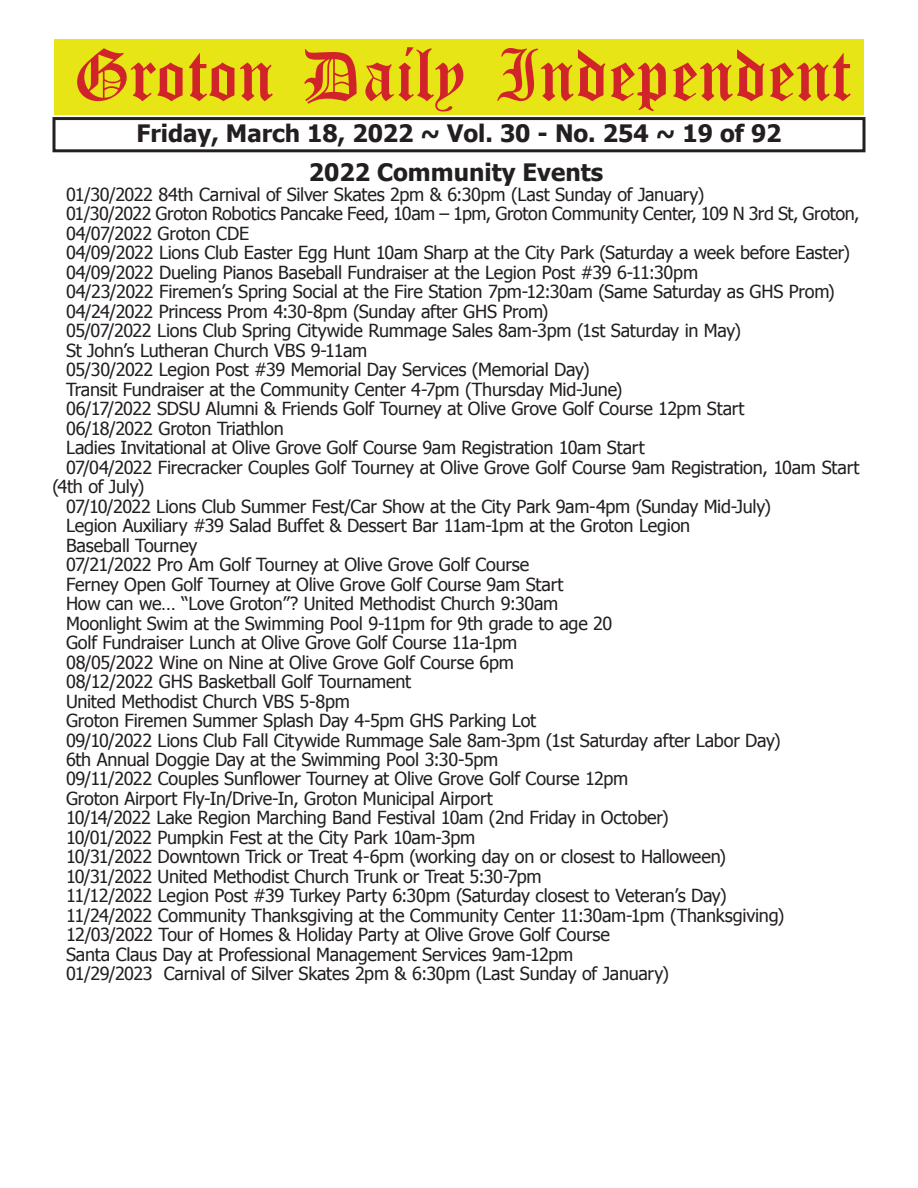
<style>
.page{position:relative;width:918px;height:1188px;background:#fff}
.page>*{position:absolute;margin:0;border:0;box-sizing:border-box;transform-origin:0 0}
.t1{font:54px "Old English Five";color:#d1232a}
.t2{font:700 24px "Tahoma";color:#231f20}
.t3{font:18px "Tahoma";letter-spacing:-.015em;color:#231f20}
</style>
<div class="page">
<div style="left:52px;top:117px;width:814px;height:35px;border:3px solid #231f20"></div>
<div style="left:54px;top:40px;width:810px;height:75px;background:#e7e515"></div>
<h1 class="t1" style="left:73px;top:50px;width:779px">Groton Daily Independent</h1>
<h2 class="t2" style="left:137px;top:116px;width:647px">Friday, March 18, 2022 ~ Vol. 30 - No. 254 ~ 19 of 92</h2>
<h2 class="t2" style="left:309px;top:156px;width:296px">2022 Community Events</h2>
<p class="t3" style="left:66px;top:182px;width:640px">01/30/2022 84th Carnival of Silver Skates 2pm &amp; 6:30pm (Last Sunday of January)</p>
<p class="t3" style="left:66px;top:202px;width:795px">01/30/2022 Groton Robotics Pancake Feed, 10am – 1pm, Groton Community Center, 109 N 3rd St, Groton,</p>
<p class="t3" style="left:66px;top:221px;width:185px">04/07/2022 Groton CDE</p>
<p class="t3" style="left:66px;top:241px;width:785px">04/09/2022 Lions Club Easter Egg Hunt 10am Sharp at the City Park (Saturday a week before Easter)</p>
<p class="t3" style="left:66px;top:260px;width:634px">04/09/2022 Dueling Pianos Baseball Fundraiser at the Legion Post #39 6-11:30pm</p>
<p class="t3" style="left:66px;top:280px;width:770px">04/23/2022 Firemen’s Spring Social at the Fire Station 7pm-12:30am (Same Saturday as GHS Prom)</p>
<p class="t3" style="left:66px;top:299px;width:484px">04/24/2022 Princess Prom 4:30-8pm (Sunday after GHS Prom)</p>
<p class="t3" style="left:66px;top:319px;width:677px">05/07/2022 Lions Club Spring Citywide Rummage Sales 8am-3pm (1st Saturday in May)</p>
<p class="t3" style="left:66px;top:338px;width:303px">St John’s Lutheran Church VBS 9-11am</p>
<p class="t3" style="left:66px;top:358px;width:525px">05/30/2022 Legion Post #39 Memorial Day Services (Memorial Day)</p>
<p class="t3" style="left:66px;top:377px;width:558px">Transit Fundraiser at the Community Center 4-7pm (Thursday Mid-June)</p>
<p class="t3" style="left:66px;top:396px;width:680px">06/17/2022 SDSU Alumni &amp; Friends Golf Tourney at Olive Grove Golf Course 12pm Start</p>
<p class="t3" style="left:66px;top:416px;width:219px">06/18/2022 Groton Triathlon</p>
<p class="t3" style="left:66px;top:435px;width:580px">Ladies Invitational at Olive Grove Golf Course 9am Registration 10am Start</p>
<p class="t3" style="left:66px;top:455px;width:795px">07/04/2022 Firecracker Couples Golf Tourney at Olive Grove Golf Course 9am Registration, 10am Start</p>
<p class="t3" style="left:52px;top:474px;width:93px">(4th of July)</p>
<p class="t3" style="left:66px;top:494px;width:707px">07/10/2022 Lions Club Summer Fest/Car Show at the City Park 9am-4pm (Sunday Mid-July)</p>
<p class="t3" style="left:66px;top:513px;width:626px">Legion Auxiliary #39 Salad Buffet &amp; Dessert Bar 11am-1pm at the Groton Legion</p>
<p class="t3" style="left:66px;top:533px;width:133px">Baseball Tourney</p>
<p class="t3" style="left:66px;top:552px;width:465px">07/21/2022 Pro Am Golf Tourney at Olive Grove Golf Course</p>
<p class="t3" style="left:66px;top:572px;width:499px">Ferney Open Golf Tourney at Olive Grove Golf Course 9am Start</p>
<p class="t3" style="left:66px;top:591px;width:494px">How can we… “Love Groton”? United Methodist Church 9:30am</p>
<p class="t3" style="left:66px;top:611px;width:548px">Moonlight Swim at the Swimming Pool 9-11pm for 9th grade to age 20</p>
<p class="t3" style="left:66px;top:630px;width:453px">Golf Fundraiser Lunch at Olive Grove Golf Course 11a-1pm</p>
<p class="t3" style="left:66px;top:650px;width:450px">08/05/2022 Wine on Nine at Olive Grove Golf Course 6pm</p>
<p class="t3" style="left:66px;top:669px;width:347px">08/12/2022 GHS Basketball Golf Tournament</p>
<p class="t3" style="left:66px;top:689px;width:285px">United Methodist Church VBS 5-8pm</p>
<p class="t3" style="left:66px;top:708px;width:472px">Groton Firemen Summer Splash Day 4-5pm GHS Parking Lot</p>
<p class="t3" style="left:66px;top:728px;width:716px">09/10/2022 Lions Club Fall Citywide Rummage Sale 8am-3pm (1st Saturday after Labor Day)</p>
<p class="t3" style="left:66px;top:747px;width:434px">6th Annual Doggie Day at the Swimming Pool 3:30-5pm</p>
<p class="t3" style="left:66px;top:767px;width:564px">09/11/2022 Couples Sunflower Tourney at Olive Grove Golf Course 12pm</p>
<p class="t3" style="left:66px;top:786px;width:428px">Groton Airport Fly-In/Drive-In, Groton Municipal Airport</p>
<p class="t3" style="left:66px;top:806px;width:604px">10/14/2022 Lake Region Marching Band Festival 10am (2nd Friday in October)</p>
<p class="t3" style="left:66px;top:825px;width:411px">10/01/2022 Pumpkin Fest at the City Park 10am-3pm</p>
<p class="t3" style="left:66px;top:845px;width:661px">10/31/2022 Downtown Trick or Treat 4-6pm (working day on or closest to Halloween)</p>
<p class="t3" style="left:66px;top:864px;width:477px">10/31/2022 United Methodist Church Trunk or Treat 5:30-7pm</p>
<p class="t3" style="left:66px;top:884px;width:662px">11/12/2022 Legion Post #39 Turkey Party 6:30pm (Saturday closest to Veteran’s Day)</p>
<p class="t3" style="left:66px;top:903px;width:720px">11/24/2022 Community Thanksgiving at the Community Center 11:30am-1pm (Thanksgiving)</p>
<p class="t3" style="left:66px;top:923px;width:545px">12/03/2022 Tour of Homes &amp; Holiday Party at Olive Grove Golf Course</p>
<p class="t3" style="left:66px;top:942px;width:509px">Santa Claus Day at Professional Management Services 9am-12pm</p>
<p class="t3" style="left:66px;top:962px;width:605px">01/29/2023 Carnival of Silver Skates 2pm &amp; 6:30pm (Last Sunday of January)</p>
</div>
